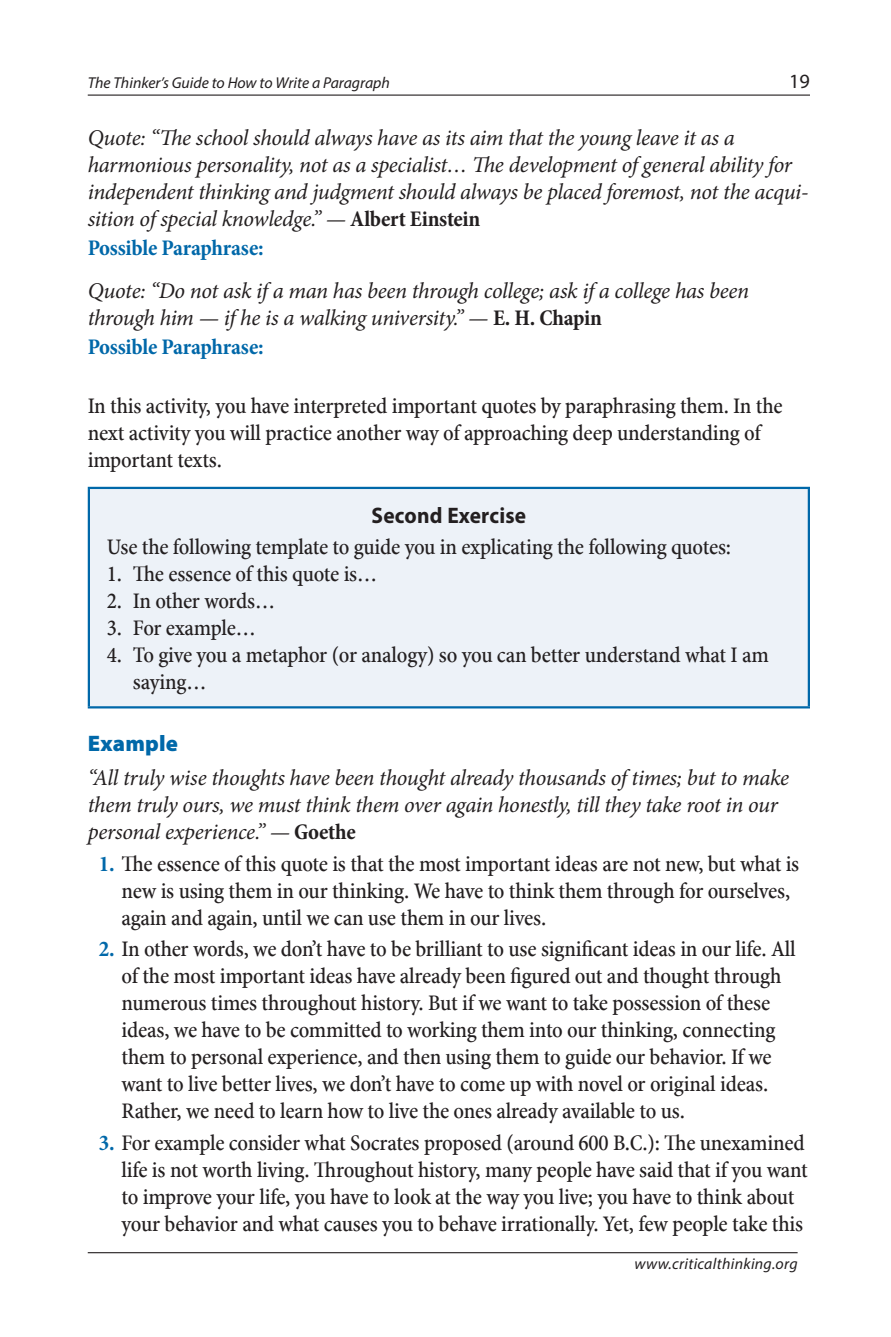
<style>
.page{position:relative;width:891px;height:1337px;background:#fff}
.page>*{position:absolute;margin:0;border:0;box-sizing:border-box;transform-origin:0 0}
.t1{font:22.5px/27px "Minion Pro Medium Cn Capt";letter-spacing:-.015em;color:#231f20}
.t2{font:italic 22.5px/27px "Minion Pro";letter-spacing:-.015em;color:#231f20}
.t3{font:700 condensed 22.5px "Minion Pro";letter-spacing:-.015em;color:#0068a9}
.t4{font:700 22.5px "Myriad Pro";letter-spacing:.01em;color:#231f20;scale:.95 1}
.t5{font:900 22.5px "Myriad Pro";letter-spacing:.01em;color:#0068a9}
.t6{font:20.25px "Myriad Pro";color:#231f20}
.t7{font:italic 15.75px "Myriad Pro";color:#231f20}
.t8{font:italic 15.75px "Myriad Pro";letter-spacing:.02em;color:#231f20}
.s1{font-weight:700;font-style:normal;font-stretch:condensed}
.s2{font-family:"Minion Pro";font-weight:700;font-stretch:condensed;color:#0068a9}
</style>
<div class="page">
<hr style="left:88px;top:94px;width:722px;height:2px;background:#231f20">
<hr style="left:88px;top:1252px;width:710px;height:1px;background:#231f20">
<div style="left:89px;top:488px;width:720px;height:219px;background:#edf2f8"></div>
<hr style="left:88px;top:487px;width:722px;height:2px;background:#0068a9">
<hr style="left:88px;top:489px;width:2px;height:217px;background:#0068a9">
<hr style="left:808px;top:489px;width:2px;height:217px;background:#0068a9">
<hr style="left:88px;top:706px;width:722px;height:2px;background:#0068a9">
<p class="t7" style="left:88px;top:73px;width:304px">The Thinker’s Guide to How to Write a Paragraph</p>
<p class="t6" style="left:789px;top:68px;width:22px">19</p>
<p class="t2" style="left:88px;top:124px;width:722px">Quote: “The school should always have as its aim that the young leave it as a harmonious personality, not as a specialist… The development of general ability for independent thinking and judgment should always be placed foremost, not the acqui&shy;sition of special knowledge.” — <span class="s1">Albert Einstein</span></p>
<p class="t3" style="left:88px;top:232px;width:177px">Possible Paraphrase:</p>
<p class="t2" style="left:88px;top:277px;width:663px">Quote: “Do not ask if a man has been through college; ask if a college has been through him — if he is a walking university.” — <span class="s1">E. H. Chapin</span></p>
<p class="t3" style="left:88px;top:331px;width:177px">Possible Paraphrase:</p>
<p class="t1" style="left:88px;top:393px;width:696px">In this activity, you have interpreted important quotes by paraphrasing them. In the next activity you will practice another way of approaching deep understanding of important texts.</p>
<p class="t4" style="left:372px;top:500px;width:164px">Second Exercise</p>
<p class="t1" style="left:107px;top:534px;width:626px">Use the following template to guide you in explicating the following quotes:</p>
<p class="t1" style="left:107px;top:561px;width:272px">1. The essence of this quote is…</p>
<p class="t1" style="left:107px;top:588px;width:170px">2. In other words…</p>
<p class="t1" style="left:107px;top:615px;width:150px">3. For example…</p>
<p class="t1" style="left:133px;top:642px;width:637px;text-indent:-26px">4. To give you a metaphor (or analogy) so you can better understand what I am saying…</p>
<p class="t5" style="left:88px;top:731px;width:92px">Example</p>
<p class="t2" style="left:88px;top:764px;width:703px">“All truly wise thoughts have been thought already thousands of times; but to make them truly ours, we must think them over again honestly, till they take root in our personal experience.” — <span class="s1">Goethe</span></p>
<p class="t1" style="left:122px;top:851px;width:679px;text-indent:-23px"><span class="s2">1.</span> The essence of this quote is that the most important ideas are not new, but what is new is using them in our thinking. We have to think them through for ourselves, again and again, until we can use them in our lives.</p>
<p class="t1" style="left:122px;top:936px;width:676px;text-indent:-23px"><span class="s2">2.</span> In other words, we don’t have to be brilliant to use significant ideas in our life. All of the most important ideas have already been figured out and thought through numerous times throughout history. But if we want to take possession of these ideas, we have to be committed to working them into our thinking, connecting them to personal experience, and then using them to guide our behavior. If we want to live better lives, we don’t have to come up with novel or original ideas.<br>Rather, we need to learn how to live the ones already available to us.</p>
<p class="t1" style="left:122px;top:1130px;width:688px;text-indent:-23px"><span class="s2">3.</span> For example consider what Socrates proposed (around 600 B.C.): The unexamined life is not worth living. Throughout history, many people have said that if you want to improve your life, you have to look at the way you live; you have to think about your behavior and what causes you to behave irrationally. Yet, few people take this</p>
<p class="t8" style="left:634px;top:1254px;width:165px">www.criticalthinking.org</p>
</div>
